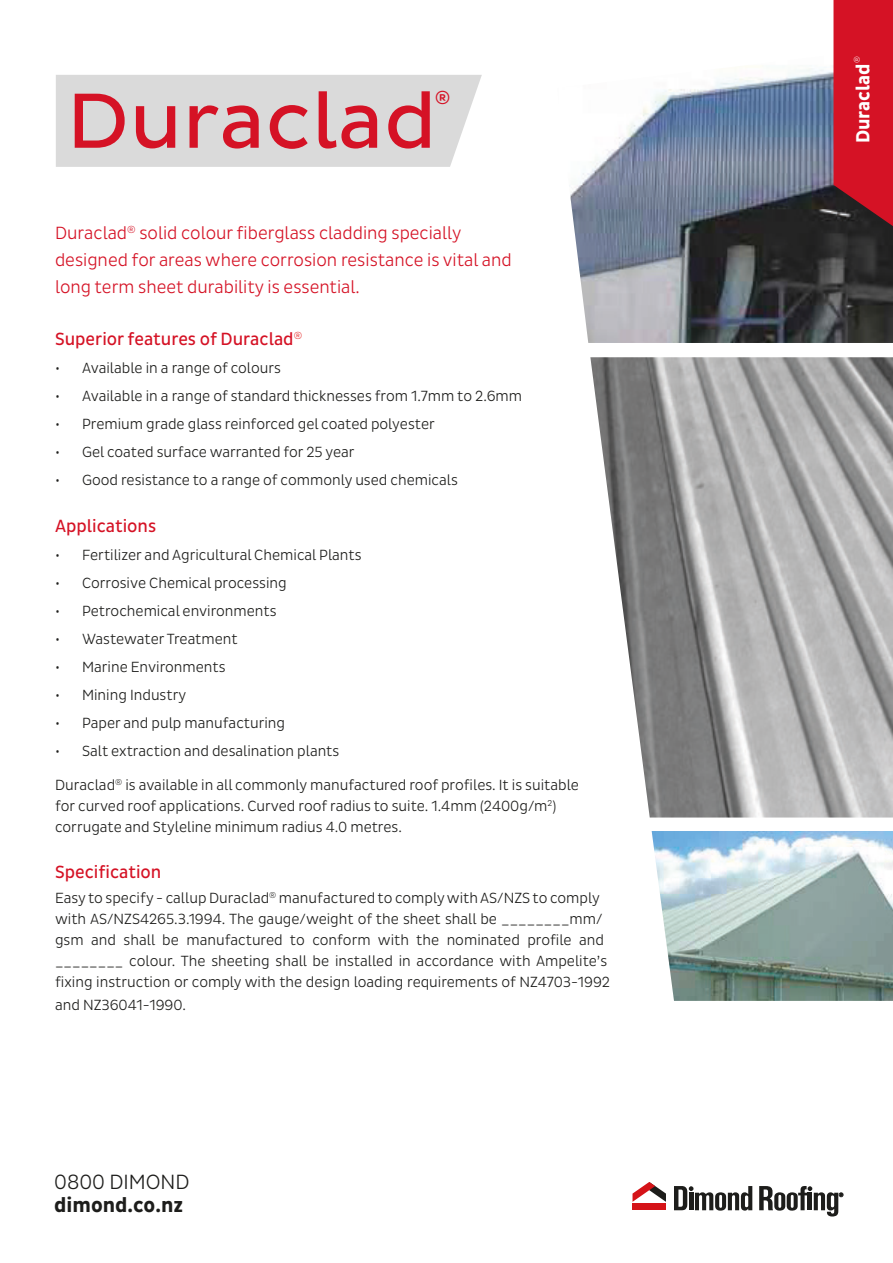
<style>
.page{position:relative;width:893px;height:1263px;background:#fff}
.page>*{position:absolute;margin:0;border:0;box-sizing:border-box;transform-origin:0 0}
.t1{font:79.5px "Pluto Sans";color:#d51225}
.t2{font:700 21px/22.5px "Pluto Sans Cond";color:#1d1d1b}
._02_intro{font:700 19.35px "Pluto Sans Cond";color:#fff}
.t3{font:19.2px "Pluto Sans";color:#d51225}
.t4{font:300 18px/27px "Pluto Sans Cond";color:#d51225}
.t5{font:18px "Pluto Sans Cond";color:#d51225}
.t6{font:300 15px/21px "Pluto Sans Cond";color:#1d1d1b}
._02_intro-2{font:300 8.55px "Pluto Sans Cond";color:#fff}
.s1{font-weight:300}
</style>
<div class="page">
<div style="left:56px;top:75px;width:426px;height:92px;background:#dadada"></div>
<img style="left:570px;top:66px;width:323px;height:277px">
<img style="left:590px;top:357px;width:303px;height:460px">
<img style="left:652px;top:831px;width:241px;height:170px">
<svg style="left:674px;top:1186px;width:78px;height:25px"></svg>
<hr style="left:689px;top:1193px;width:4px;height:17px;background:#1d1d1b">
<svg style="left:632px;top:1182px;width:34px;height:20px"></svg>
<div style="left:632px;top:1203px;width:34px;height:7px;background:#d51318"></div>
<svg style="left:759px;top:1186px;width:84px;height:30px"></svg>
<svg style="left:833px;top:0;width:60px;height:226px;background:#c31728"></svg>
<p class="t1" style="left:67px;top:76px;width:372px">Duraclad</p>
<p class="t3" style="left:435px;top:86px;width:17px">®</p>
<p class="t4" style="left:55px;top:219px;width:458px">Duraclad<sup>®</sup> solid colour fiberglass cladding specially designed for areas where corrosion resistance is vital and long term sheet durability is essential.</p>
<p class="t5" style="left:55px;top:329px;width:249px">Superior features of Duraclad<sup>®</sup></p>
<p class="t6" style="left:55px;top:358px;width:227px">• Available in a range of colours</p>
<p class="t6" style="left:55px;top:386px;width:469px">• Available in a range of standard thicknesses from 1.7mm to 2.6mm</p>
<p class="t6" style="left:55px;top:414px;width:381px">• Premium grade glass reinforced gel coated polyester</p>
<p class="t6" style="left:55px;top:442px;width:301px">• Gel coated surface warranted for 25 year</p>
<p class="t6" style="left:55px;top:470px;width:404px">• Good resistance to a range of commonly used chemicals</p>
<p class="t5" style="left:55px;top:515px;width:103px">Applications</p>
<p class="t6" style="left:55px;top:544px;width:308px">• Fertilizer and Agricultural Chemical Plants</p>
<p class="t6" style="left:55px;top:572px;width:233px">• Corrosive Chemical processing</p>
<p class="t6" style="left:55px;top:600px;width:223px">• Petrochemical environments</p>
<p class="t6" style="left:55px;top:628px;width:184px">• Wastewater Treatment</p>
<p class="t6" style="left:55px;top:656px;width:172px">• Marine Environments</p>
<p class="t6" style="left:55px;top:684px;width:133px">• Mining Industry</p>
<p class="t6" style="left:55px;top:712px;width:232px">• Paper and pulp manufacturing</p>
<p class="t6" style="left:55px;top:740px;width:286px">• Salt extraction and desalination plants</p>
<p class="t6" style="left:55px;top:774px;width:525px">Duraclad<sup>®</sup> is available in all commonly manufactured roof profiles. It is suitable for curved roof applications. Curved roof radius to suite. 1.4mm (2400g/m<sup>2</sup>) corrugate and Styleline minimum radius 4.0 metres.</p>
<p class="t5" style="left:55px;top:862px;width:108px">Specification</p>
<p class="t6" style="left:55px;top:888px;width:556px">Easy to specify - callup Duraclad<sup>®</sup> manufactured to comply with AS/NZS to comply with AS/NZS4265.3.1994. The gauge/weight of the sheet shall be ________mm/ gsm and shall be manufactured to conform with the nominated profile and ________ colour. The sheeting shall be installed in accordance with Ampelite’s fixing instruction or comply with the design loading requirements of NZ4703-1992</p>
<p class="t6" style="left:55px;top:994px;width:132px">and NZ36041-1990.</p>
<p class="t2" style="left:54px;top:1171px;width:137px"><span class="s1">0800 DIMOND </span>dimond.co.nz</p>
<p class="_02_intro-2" style="left:852px;top:63px;width:8px;rotate:-90deg">®</p>
<p class="_02_intro" style="left:852px;top:143px;width:82px;rotate:-90deg">Duraclad</p>
</div>
